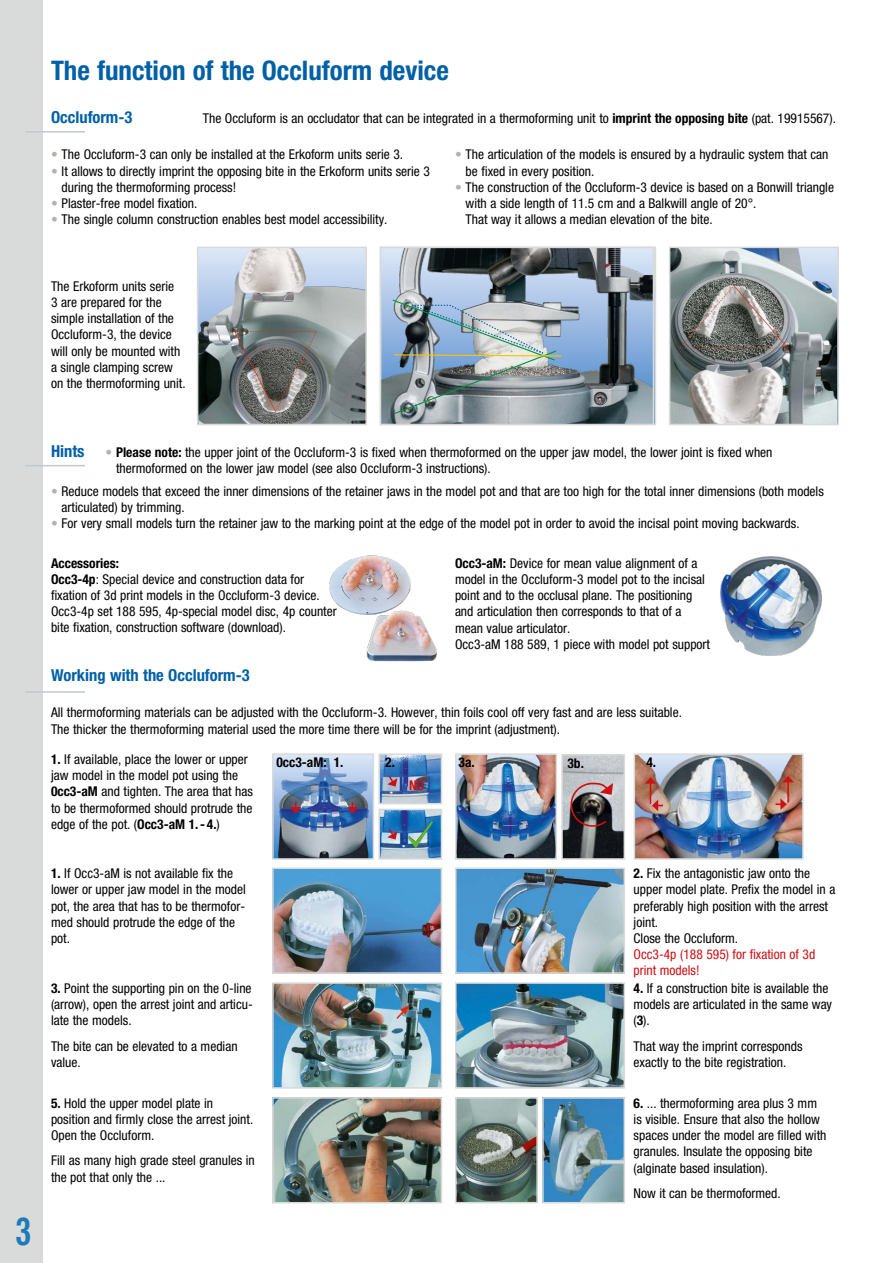
<style>
.page{position:relative;width:893px;height:1263px;background:#fff}
.page>*{position:absolute;margin:0;border:0;box-sizing:border-box;transform-origin:0 0}
.t1{font:700 condensed 39px "Helvetica Neue";color:#1f7ab9;scale:.8 1}
.t2{font:700 condensed 27px "Helvetica Neue";color:#0060a7}
.t3{font:700 condensed 16.5px "Helvetica Neue";color:#0060a7}
.t4{font:condensed 13.5px/16.2px "Helvetica Neue";color:#000}
.t5{font:condensed 13.5px/16.2px "Helvetica Neue";color:#cd1013}
.t6{font:700 condensed 13.5px "Helvetica Neue";color:#000}
.t7{font:700 condensed 13.5px "Helvetica Neue";color:#cd1013}
.s1{font-weight:700}
.s2{color:#b7afab}
</style>
<div class="page">
<div style="left:0;top:0;width:43px;height:1263px;background:#d9dada"></div>
<hr style="left:892px;top:0;width:1px;height:1263px;background:#d9dada">
<img style="left:275px;top:870px;width:164px;height:101px">
<div style="left:272px;top:867px;width:170px;height:107px;border:2px solid #d9dada"></div>
<div style="left:273px;top:754px;width:100px;height:105px;background:linear-gradient(to bottom,#e3e7f8,#3680c5)"></div>
<img style="left:278px;top:782px;width:90px;height:75px">
<div style="left:272px;top:753px;width:102px;height:107px;border:2px solid #d9dada"></div>
<img style="left:381px;top:756px;width:58px;height:45px">
<div style="left:378px;top:753px;width:64px;height:51px;border:2px solid #d9dada"></div>
<img style="left:381px;top:812px;width:58px;height:45px">
<div style="left:378px;top:809px;width:64px;height:51px;border:2px solid #d9dada"></div>
<img style="left:564px;top:757px;width:58px;height:100px">
<div style="left:561px;top:754px;width:64px;height:106px;border:2px solid #d9dada"></div>
<img style="left:458px;top:870px;width:164px;height:101px">
<div style="left:455px;top:867px;width:170px;height:107px;border:2px solid #d9dada"></div>
<img style="left:458px;top:756px;width:96px;height:101px">
<div style="left:455px;top:753px;width:102px;height:107px;border:2px solid #d9dada"></div>
<img style="left:637px;top:756px;width:164px;height:101px">
<div style="left:634px;top:753px;width:170px;height:107px;border:2px solid #d9dada"></div>
<img style="left:275px;top:985px;width:164px;height:101px">
<div style="left:272px;top:982px;width:170px;height:107px;border:2px solid #d9dada"></div>
<img style="left:458px;top:985px;width:164px;height:101px">
<div style="left:455px;top:982px;width:170px;height:107px;border:2px solid #d9dada"></div>
<img style="left:275px;top:1100px;width:164px;height:100px">
<div style="left:272px;top:1097px;width:170px;height:106px;border:2px solid #d9dada"></div>
<img style="left:458px;top:1100px;width:77px;height:100px">
<div style="left:455px;top:1097px;width:83px;height:106px;border:2px solid #d9dada"></div>
<img style="left:545px;top:1100px;width:77px;height:100px">
<div style="left:542px;top:1097px;width:83px;height:106px;border:2px solid #d9dada"></div>
<img style="left:200px;top:250px;width:164px;height:172px">
<div style="left:197px;top:247px;width:170px;height:178px;border:2px solid #d9dada"></div>
<img style="left:672px;top:250px;width:164px;height:172px">
<div style="left:669px;top:247px;width:170px;height:178px;border:2px solid #d9dada"></div>
<svg style="left:395px;top:1005px;width:15px;height:15px"></svg>
<hr style="left:26px;top:131px;width:59px;height:2px;background:#bfc9cf">
<hr style="left:26px;top:465px;width:59px;height:1px;background:#bfc9cf">
<hr style="left:26px;top:691px;width:59px;height:2px;background:#bfc9cf">
<img style="left:281px;top:758px;width:86px;height:46px">
<svg style="left:290px;top:802px;width:12px;height:11px"></svg>
<svg style="left:347px;top:802px;width:11px;height:11px"></svg>
<svg style="left:776px;top:798px;width:11px;height:12px"></svg>
<svg style="left:645px;top:777px;width:18px;height:34px"></svg>
<hr style="left:787px;top:782px;width:2px;height:20px;background:#cd1013">
<svg style="left:782px;top:776px;width:12px;height:6px"></svg>
<svg style="left:387px;top:774px;width:10px;height:13px"></svg>
<svg style="left:387px;top:827px;width:10px;height:12px"></svg>
<img style="left:408px;top:821px;width:25px;height:27px">
<svg style="left:570px;top:782px;width:43px;height:46px;background:#675355"></svg>
<img style="left:330px;top:556px;width:81px;height:58px">
<img style="left:365px;top:609px;width:72px;height:53px">
<img style="left:720px;top:557px;width:101px;height:99px">
<img style="left:383px;top:250px;width:268px;height:172px">
<div style="left:380px;top:247px;width:274px;height:178px;border:2px solid #d9dada"></div>
<img style="left:391px;top:299px;width:171px;height:116px">
<h2 class="t2" style="left:51px;top:55px;width:399px">The function of the Occluform device</h2>
<p class="t3" style="left:51px;top:107px;width:83px">Occluform-3</p>
<p class="t4" style="left:203px;top:110px;width:635px">The Occluform is an occludator that can be integrated in a thermoforming unit to <span class="s1">imprint the opposing bite</span> (pat. 19915567).</p>
<p class="t4" style="left:51px;top:146px;width:354px"><span class="s2">•</span> The Occluform-3 can only be installed at the Erkoform units serie 3.</p>
<p class="t4" style="left:62px;top:163px;width:370px;text-indent:-11px"><span class="s2">•</span> It allows to directly imprint the opposing bite in the Erkoform units serie 3 during the thermoforming process!</p>
<p class="t4" style="left:51px;top:195px;width:148px"><span class="s2">•</span> Plaster-free model fixation.</p>
<p class="t4" style="left:51px;top:211px;width:338px"><span class="s2">•</span> The single column construction enables best model accessibility.</p>
<p class="t4" style="left:51px;top:278px;width:136px">The Erkoform units serie<br>3 are prepared for the simple installation of the<br>Occluform-3, the device will only be mounted with a single clamping screw on the thermoforming unit.</p>
<p class="t4" style="left:466px;top:146px;width:364px;text-indent:-11px"><span class="s2">•</span> The articulation of the models is ensured by a hydraulic system that can be fixed in every position.</p>
<p class="t4" style="left:466px;top:179px;width:370px;text-indent:-11px"><span class="s2">•</span> The construction of the Occluform-3 device is based on a Bonwill triangle with a side length of 11.5 cm and a Balkwill angle of 20°.<br>That way it allows a median elevation of the bite.</p>
<h1 class="t1" style="left:16px;top:1207px;width:20px">3</h1>
<p class="t3" style="left:51px;top:441px;width:35px">Hints</p>
<p class="t4" style="left:116px;top:444px;width:658px;text-indent:-11px"><span class="s2">•</span> <span class="s1">Please note:</span> the upper joint of the Occluform-3 is fixed when thermoformed on the upper jaw model, the lower joint is fixed when thermoformed on the lower jaw model (see also Occluform-3 instructions).</p>
<p class="t4" style="left:62px;top:483px;width:764px;text-indent:-11px"><span class="s2">•</span> Reduce models that exceed the inner dimensions of the retainer jaws in the model pot and that are too high for the total inner dimensions (both models articulated) by trimming.</p>
<p class="t4" style="left:51px;top:515px;width:750px"><span class="s2">•</span> For very small models turn the retainer jaw to the marking point at the edge of the model pot in order to avoid the incisal point moving backwards.</p>
<p class="t4" style="left:51px;top:555px;width:287px"><span class="s1">Accessories:<br>Occ3-4p</span>: Special device and construction data for fixation of 3d print models in the Occluform-3 device.<br>Occ3-4p set 188 595, 4p-special model disc, 4p counter bite fixation, construction software (download).</p>
<p class="t4" style="left:455px;top:555px;width:257px"><span class="s1">Occ3-aM:</span> Device for mean value alignment of a model in the Occluform-3 model pot to the incisal point and to the occlusal plane. The positioning and articulation then corresponds to that of a mean value articulator.<br>Occ3-aM 188 589, 1 piece with model pot support</p>
<p class="t3" style="left:51px;top:665px;width:200px">Working with the Occluform-3</p>
<p class="t4" style="left:51px;top:704px;width:632px">All thermoforming materials can be adjusted with the Occluform-3. However, thin foils cool off very fast and are less suitable.<br>The thicker the thermoforming material used the more time there will be for the imprint (adjustment).</p>
<p class="t4" style="left:51px;top:751px;width:204px"><span class="s1">1.</span> If available, place the lower or upper jaw model in the model pot using the <span class="s1">0cc3-aM</span> and tighten. The area that has to be thermoformed should protrude the edge of the pot. (<span class="s1">Occ3-aM 1.- 4.</span>)</p>
<p class="t4" style="left:51px;top:865px;width:196px"><span class="s1">1.</span> If Occ3-aM is not available fix the lower or upper jaw model in the model pot, the area that has to be thermofor&shy;med should protrude the edge of the pot.</p>
<p class="t4" style="left:51px;top:980px;width:203px;text-align:justify"><span class="s1">3.</span> Point the supporting pin on the 0-line (arrow), open the arrest joint and articu&shy;late the models.</p>
<p class="t4" style="left:51px;top:1037px;width:188px">The bite can be elevated to a median value.</p>
<p class="t4" style="left:51px;top:1095px;width:204px"><span class="s1">5.</span> Hold the upper model plate in position and firmly close the arrest joint.<br>Open the Occluform.</p>
<p class="t4" style="left:51px;top:1152px;width:205px">Fill as many high grade steel granules in the pot that only the ...</p>
<p class="t6" style="left:276px;top:754px;width:69px">0cc3-aM: 1.</p>
<p class="t6" style="left:385px;top:754px;width:11px">2.</p>
<p class="t7" style="left:409px;top:777px;width:17px">NO</p>
<p class="t6" style="left:458px;top:754px;width:18px">3a.</p>
<p class="t6" style="left:567px;top:755px;width:18px">3b.</p>
<p class="t6" style="left:646px;top:754px;width:11px">4.</p>
<p class="t4" style="left:634px;top:865px;width:203px"><span class="s1">2.</span> Fix the antagonistic jaw onto the upper model plate. Prefix the model in a preferably high position with the arrest joint.<br>Close the Occluform.</p>
<p class="t5" style="left:634px;top:946px;width:183px">Occ3-4p (188 595) for fixation of 3d print models!</p>
<p class="t4" style="left:634px;top:980px;width:200px"><span class="s1">4.</span> If a construction bite is available the models are articulated in the same way (<span class="s1">3</span>).</p>
<p class="t4" style="left:634px;top:1037px;width:170px">That way the imprint corresponds exactly to the bite registration.</p>
<p class="t4" style="left:634px;top:1095px;width:194px"><span class="s1">6.</span> ... thermoforming area plus 3 mm is visible. Ensure that also the hollow spaces under the model are filled with granules. Insulate the opposing bite (alginate based insulation).</p>
<p class="t4" style="left:634px;top:1185px;width:149px">Now it can be thermoformed.</p>
</div>
